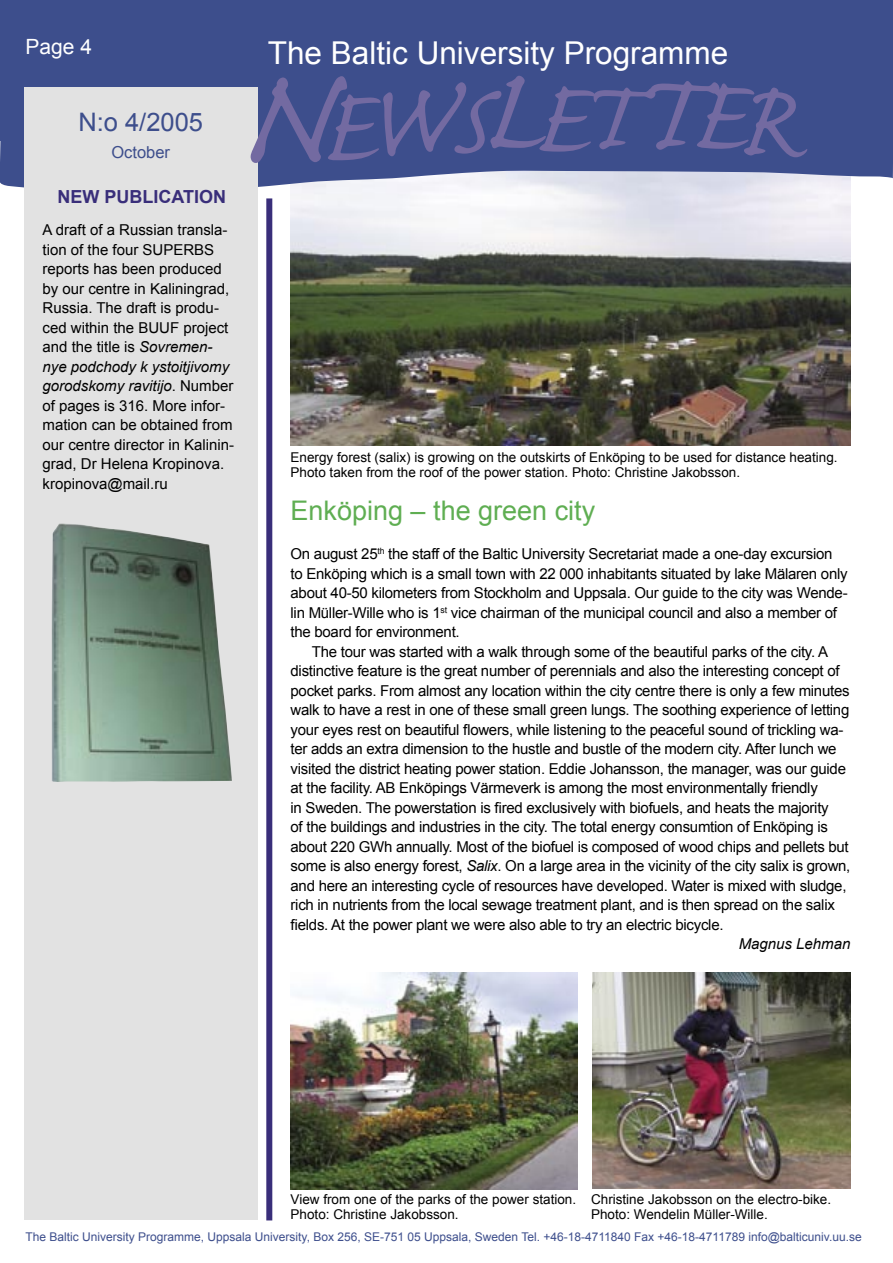
<style>
.page{position:relative;width:893px;height:1263px;background:#fff}
.page>*{position:absolute;margin:0;border:0;box-sizing:border-box;transform-origin:0 0}
.t1{font:150px "Caflisch Script Pro";color:#736aa1}
.t2{font:135px "Caflisch Script Pro";color:#736aa1}
.t3{font:31.5px "Arial";color:#fff}
.Grön_rubrik{font:27px "Arial";color:#5fae52}
.t4{font:25.5px "Arial";color:#3d4e8c}
.t5{font:21px "Arial";color:#fff}
.Notiser_rubruk{font:700 18px "Arial";color:#392e7a}
.t6{font:16.5px "Arial";color:#3d4e8c}
.brödtext{font:15px/19.5px "Arial";letter-spacing:-.02em;color:#000}
.brödtext-2{font:15px/19.5px "Arial";color:#000}
.brödtext-3{font:italic 15px "Arial";color:#000}
.brödtext_u_indrag{font:13.5px/15px "Arial";color:#000}
.t7{font:12px "Arial";color:#3d4e8c}
.s1{font-style:italic}
.s2{font-size:135px}
.s3{font-size:126px}
</style>
<div class="page">
<img style="left:291px;top:193px;width:559px;height:253px">
<div style="left:266px;top:198px;width:6px;height:1022px;background:#392e7a"></div>
<svg style="left:0;top:140px;width:893px;height:53px;fill:#3d4e8c"></svg>
<div style="left:0;top:0;width:893px;height:140px;background:#3d4e8c"></div>
<div style="left:24px;top:87px;width:234px;height:1132px;background:#e2e2e2"></div>
<img style="left:52px;top:523px;width:180px;height:259px">
<img style="left:592px;top:972px;width:258px;height:216px">
<img style="left:291px;top:972px;width:287px;height:217px">
<div style="left:258px;top:140px;width:245px;height:25px;background:#3d4e8c"></div>
<svg style="left:649px;top:140px;width:106px;height:10px"></svg>
<p class="t5" style="left:26px;top:35px;width:68px">Page 4</p>
<p class="t4" style="left:78px;top:108px;width:126px">N:o 4/2005</p>
<p class="t6" style="left:111px;top:143px;width:60px">October</p>
<p class="Notiser_rubruk" style="left:57px;top:187px;width:170px">NEW PUBLICATION</p>
<p class="brödtext-2" style="left:43px;top:220px;width:193px">A draft of a Russian transla&shy;tion of the four SUPERBS reports has been produced by our centre in Kaliningrad,<br>Russia. The draft is produ&shy;ced within the BUUF project and the title is <span class="s1">Sovremen&shy;nye podchody k ystoitjivomy gorodskomy ravitijo</span>. Number of pages is 316. More infor&shy;mation can be obtained from our centre director in Kalinin&shy;grad, Dr Helena Kropinova. kropinova@mail.ru</p>
<p class="t3" style="left:268px;top:35px;width:462px">The Baltic University Programme</p>
<p class="t1" style="left:481px;top:33px;width:161px">L<span class="s2">E</span><span class="s3">T</span></p>
<p class="t2" style="left:735px;top:51px;width:68px">R</p>
<p class="brödtext_u_indrag" style="left:291px;top:450px;width:549px">Energy forest (salix) is growing on the outskirts of Enköping to be used for distance heating.<br>Photo taken from the roof of the power station. Photo: Christine Jakobsson.</p>
<p class="Grön_rubrik" style="left:291px;top:496px;width:306px">Enköping – the green city</p>
<p class="brödtext" style="left:291px;top:544px;width:559px">On august 25<sup>th</sup> the staff of the Baltic University Secretariat made a one-day excursion to Enköping which is a small town with 22 000 inhabitants situated by lake Mälaren only about 40-50 kilometers from Stockholm and Uppsala. Our guide to the city was Wende&shy;lin Müller-Wille who is 1<sup>st</sup> vice chairman of the municipal council and also a member of the board for environment.</p>
<p class="brödtext" style="left:291px;top:642px;width:561px;text-indent:21px">The tour was started with a walk through some of the beautiful parks of the city. A distinctive feature is the great number of perennials and also the interesting concept of pocket parks. From almost any location within the city centre there is only a few minutes walk to have a rest in one of these small green lungs. The soothing experience of letting your eyes rest on beautiful flowers, while listening to the peaceful sound of trickling wa&shy;ter adds an extra dimension to the hustle and bustle of the modern city. After lunch we visited the district heating power station. Eddie Johansson, the manager, was our guide at the facility. AB Enköpings Värmeverk is among the most environmentally friendly<br>in Sweden. The powerstation is fired exclusively with biofuels, and heats the majority<br>of the buildings and industries in the city. The total energy consumtion of Enköping is about 220 GWh annually. Most of the biofuel is composed of wood chips and pellets but some is also energy forest, <span class="s1">Salix</span>. On a large area in the vicinity of the city salix is grown, and here an interesting cycle of resources have developed. Water is mixed with sludge, rich in nutrients from the local sewage treatment plant, and is then spread on the salix fields. At the power plant we were also able to try an electric bicycle.</p>
<p class="brödtext-3" style="left:739px;top:936px;width:113px">Magnus Lehman</p>
<p class="brödtext_u_indrag" style="left:291px;top:1192px;width:287px">View from one of the parks of the power station.<br>Photo: Christine Jakobsson.</p>
<p class="brödtext_u_indrag" style="left:591px;top:1191px;width:242px">Christine Jakobsson on the electro-bike.<br>Photo: Wendelin Müller-Wille.</p>
<p class="t7" style="left:26px;top:1229px;width:838px">The Baltic University Programme, Uppsala University, Box 256, SE-751 05 Uppsala, Sweden Tel. +46-18-4711840 Fax +46-18-4711789 info@balticuniv.uu.se</p>
</div>
